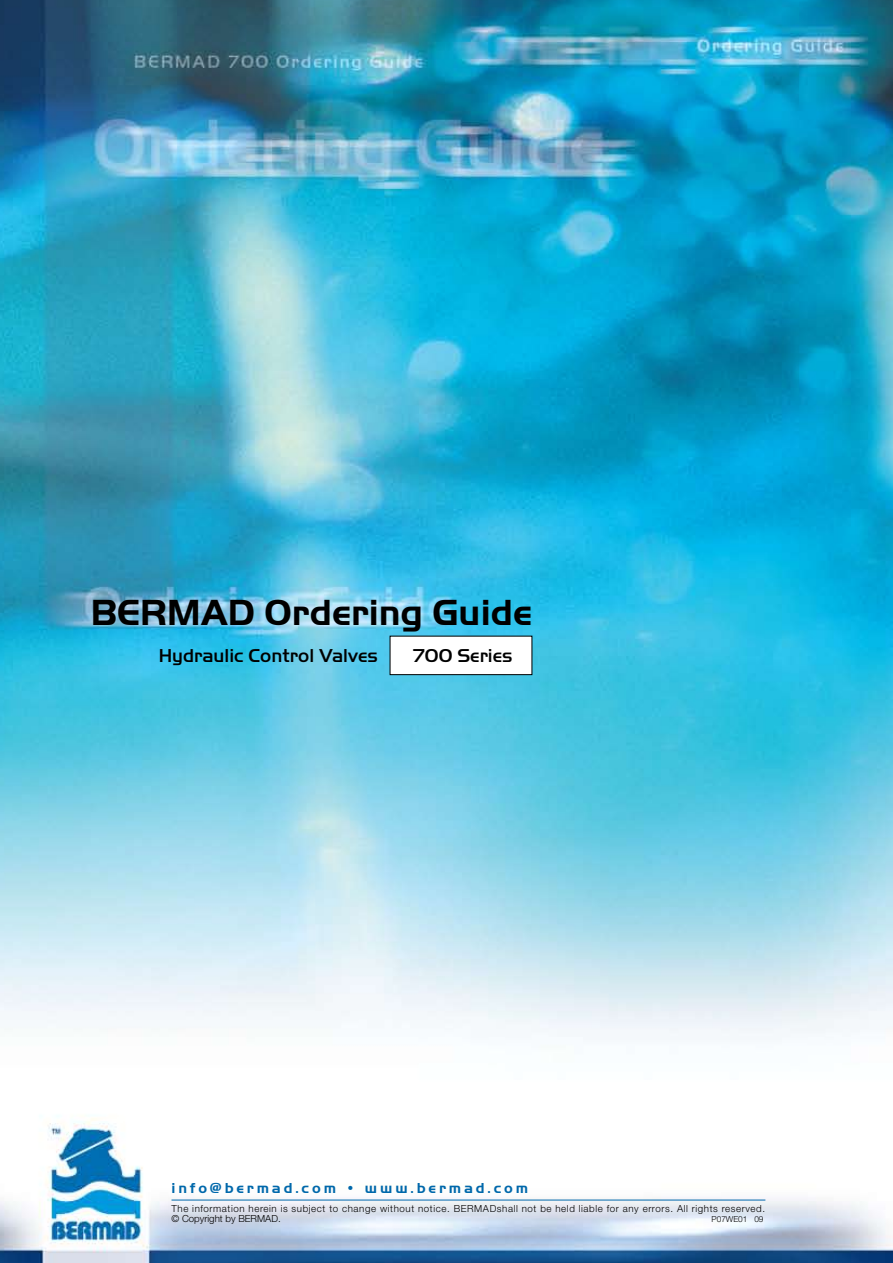
<style>
.page{position:relative;width:893px;height:1263px;background:#fff}
.page>*{position:absolute;margin:0;border:0;box-sizing:border-box;transform-origin:0 0}
.t1{font:700 37.65px "Handel Got D";color:#000}
.t2{font:500 19.35px "Handel Got D";color:#000}
.t3{font:700 15px "Handel Got D";letter-spacing:.19em;color:#0068ab}
.t4{font:300 9.75px/9.8px "Helvetica Neue";letter-spacing:.06em;color:#000}
.t5{font:300 8.25px "Helvetica Neue";color:#000}
</style>
<div class="page">
<img style="left:0;top:0;width:893px;height:1263px">
<div style="left:390px;top:636px;width:142px;height:39px;background:#fff;border:1px solid #000"></div>
<hr style="left:171px;top:1200px;width:594px;height:1px;background:#0068ab">
<h1 class="t1" style="left:91px;top:600px;width:443px">BERMAD Ordering Guide</h1>
<h2 class="t2" style="left:159px;top:649px;width:221px">Hydraulic Control Valves</h2>
<h2 class="t2" style="left:413px;top:649px;width:101px">700 Series</h2>
<h3 class="t3" style="left:171px;top:1179px;width:358px">info@bermad.com • www.bermad.com</h3>
<p class="t4" style="left:171px;top:1204px;width:595px">The information herein is subject to change without notice. BERMADshall not be held liable for any errors. All rights reserved. © Copyright by BERMAD.</p>
<p class="t5" style="left:711px;top:1215px;width:53px">P07WE01 09</p>
</div>
